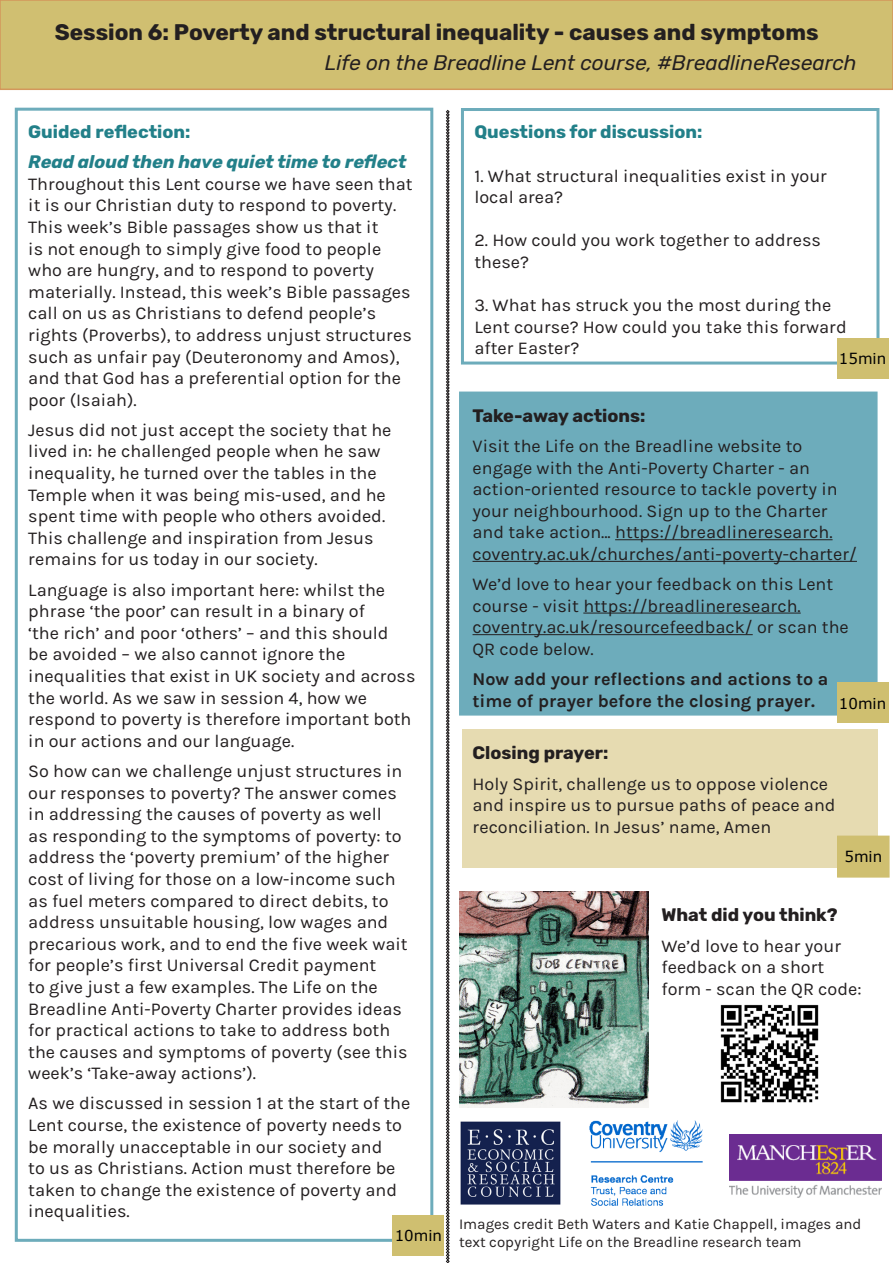
<style>
.page{position:relative;width:893px;height:1263px;background:#fff}
.page>*{position:absolute;margin:0;border:0;box-sizing:border-box;transform-origin:0 0}
.t1{font:700 22.5px "Rubik";color:#231f20}
.t2{font:italic 21px "Rubik";color:#231f20}
.t3{font:18px/21.6px "Karla";color:#231f20}
.t4{font:700 18px/21.6px "Karla";color:#231f20}
.t5{font:700 18px "Rubik";color:#231f20}
.t6{font:700 18px "Rubik";color:#228089}
.t7{font:italic 700 18px "Rubik";color:#228089}
.t8{font:15px/18px "Karla";color:#231f20}
.t9{font:15px "Verdana";color:#000001}
</style>
<div class="page">
<div style="left:462px;top:729px;width:416px;height:139px;background:#e6dbb1"></div>
<div style="left:15px;top:108px;width:418px;height:1134px;border:3px solid #6dacbb"></div>
<div style="left:461px;top:108px;width:418px;height:256px;border:3px solid #6dacbb"></div>
<div style="left:459px;top:392px;width:419px;height:324px;background:#6dacbb;border:3px solid #6dacbb"></div>
<div style="left:0;top:0;width:893px;height:89px;background:#d0bf71"></div>
<div style="left:0;top:0;width:893px;height:90px;border:2px solid #d3975b"></div>
<svg style="left:446px;top:110px;width:3px;height:1153px;background:#5b5859"></svg>
<div style="left:837px;top:338px;width:51px;height:41px;background:#cfbf70"></div>
<hr style="left:615px;top:539px;width:217px;height:1px;background:#231f20">
<hr style="left:472px;top:561px;width:385px;height:1px;background:#231f20">
<hr style="left:583px;top:613px;width:218px;height:1px;background:#231f20">
<hr style="left:472px;top:634px;width:281px;height:1px;background:#231f20">
<div style="left:837px;top:682px;width:51px;height:41px;background:#cfbf70"></div>
<div style="left:838px;top:836px;width:51px;height:41px;background:#cfbf70"></div>
<div style="left:837px;top:836px;width:53px;height:42px;border:2px solid #cfbf70"></div>
<div style="left:393px;top:1215px;width:51px;height:40px;background:#cfbf70"></div>
<img style="left:589px;top:1121px;width:113px;height:85px">
<img style="left:460px;top:1121px;width:101px;height:84px">
<img style="left:729px;top:1134px;width:153px;height:64px">
<img style="left:459px;top:891px;width:189px;height:216px">
<img style="left:720px;top:1004px;width:99px;height:99px">
<p class="t1" style="left:55px;top:19px;width:765px">Session 6: Poverty and structural inequality - causes and symptoms</p>
<p class="t2" style="left:325px;top:51px;width:533px">Life on the Breadline Lent course, #BreadlineResearch</p>
<p class="t6" style="left:28px;top:121px;width:164px">Guided reflection:</p>
<p class="t7" style="left:28px;top:151px;width:380px">Read aloud then have quiet time to reflect</p>
<p class="t3" style="left:28px;top:173px;width:386px">Throughout this Lent course we have seen that it is our Christian duty to respond to poverty.<br>This week’s Bible passages show us that it<br>is not enough to simply give food to people who are hungry, and to respond to poverty materially. Instead, this week’s Bible passages call on us as Christians to defend people’s rights (Proverbs), to address unjust structures such as unfair pay (Deuteronomy and Amos), and that God has a preferential option for the poor (Isaiah).</p>
<p class="t3" style="left:28px;top:419px;width:365px">Jesus did not just accept the society that he lived in: he challenged people when he saw inequality, he turned over the tables in the Temple when it was being mis-used, and he spent time with people who others avoided.<br>This challenge and inspiration from Jesus remains for us today in our society.</p>
<p class="t3" style="left:28px;top:579px;width:389px">Language is also important here: whilst the phrase ‘the poor’ can result in a binary of<br>‘the rich’ and poor ‘others’ – and this should<br>be avoided – we also cannot ignore the inequalities that exist in UK society and across the world. As we saw in session 4, how we respond to poverty is therefore important both in our actions and our language.</p>
<p class="t3" style="left:28px;top:760px;width:381px">So how can we challenge unjust structures in our responses to poverty? The answer comes in addressing the causes of poverty as well<br>as responding to the symptoms of poverty: to address the ‘poverty premium’ of the higher cost of living for those on a low-income such as fuel meters compared to direct debits, to address unsuitable housing, low wages and precarious work, and to end the five week wait for people’s first Universal Credit payment<br>to give just a few examples. The Life on the Breadline Anti-Poverty Charter provides ideas for practical actions to take to address both the causes and symptoms of poverty (see this week’s ‘Take-away actions’).</p>
<p class="t3" style="left:28px;top:1093px;width:384px">As we discussed in session 1 at the start of the Lent course, the existence of poverty needs to be morally unacceptable in our society and<br>to us as Christians. Action must therefore be taken to change the existence of poverty and inequalities.</p>
<p class="t9" style="left:395px;top:1225px;width:49px">10min</p>
<p class="t8" style="left:459px;top:1215px;width:404px">Images credit Beth Waters and Katie Chappell, images and text copyright Life on the Breadline research team</p>
<p class="t6" style="left:474px;top:122px;width:230px">Questions for discussion:</p>
<p class="t3" style="left:474px;top:165px;width:354px">1. What structural inequalities exist in your local area?</p>
<p class="t3" style="left:474px;top:230px;width:348px">2. How could you work together to address these?</p>
<p class="t3" style="left:474px;top:295px;width:374px">3. What has struck you the most during the<br>Lent course? How could you take this forward after Easter?</p>
<p class="t9" style="left:839px;top:348px;width:49px">15min</p>
<p class="t5" style="left:472px;top:405px;width:174px">Take-away actions:</p>
<p class="t3" style="left:472px;top:435px;width:386px">Visit the Life on the Breadline website to engage with the Anti-Poverty Charter - an action-oriented resource to tackle poverty in your neighbourhood. Sign up to the Charter and take action... https://breadlineresearch. coventry.ac.uk/churches/anti-poverty-charter/</p>
<p class="t3" style="left:472px;top:574px;width:378px">We’d love to hear your feedback on this Lent course - visit https://breadlineresearch. coventry.ac.uk/resourcefeedback/ or scan the QR code below.</p>
<p class="t4" style="left:472px;top:668px;width:357px">Now add your reflections and actions to a time of prayer before the closing prayer.</p>
<p class="t9" style="left:839px;top:693px;width:49px">10min</p>
<p class="t5" style="left:472px;top:743px;width:137px">Closing prayer:</p>
<p class="t3" style="left:472px;top:773px;width:364px">Holy Spirit, challenge us to oppose violence and inspire us to pursue paths of peace and reconciliation. In Jesus’ name, Amen</p>
<p class="t9" style="left:844px;top:846px;width:39px">5min</p>
<p class="t5" style="left:662px;top:905px;width:178px">What did you think?</p>
<p class="t3" style="left:661px;top:935px;width:201px">We’d love to hear your feedback on a short form - scan the QR code:</p>
</div>
